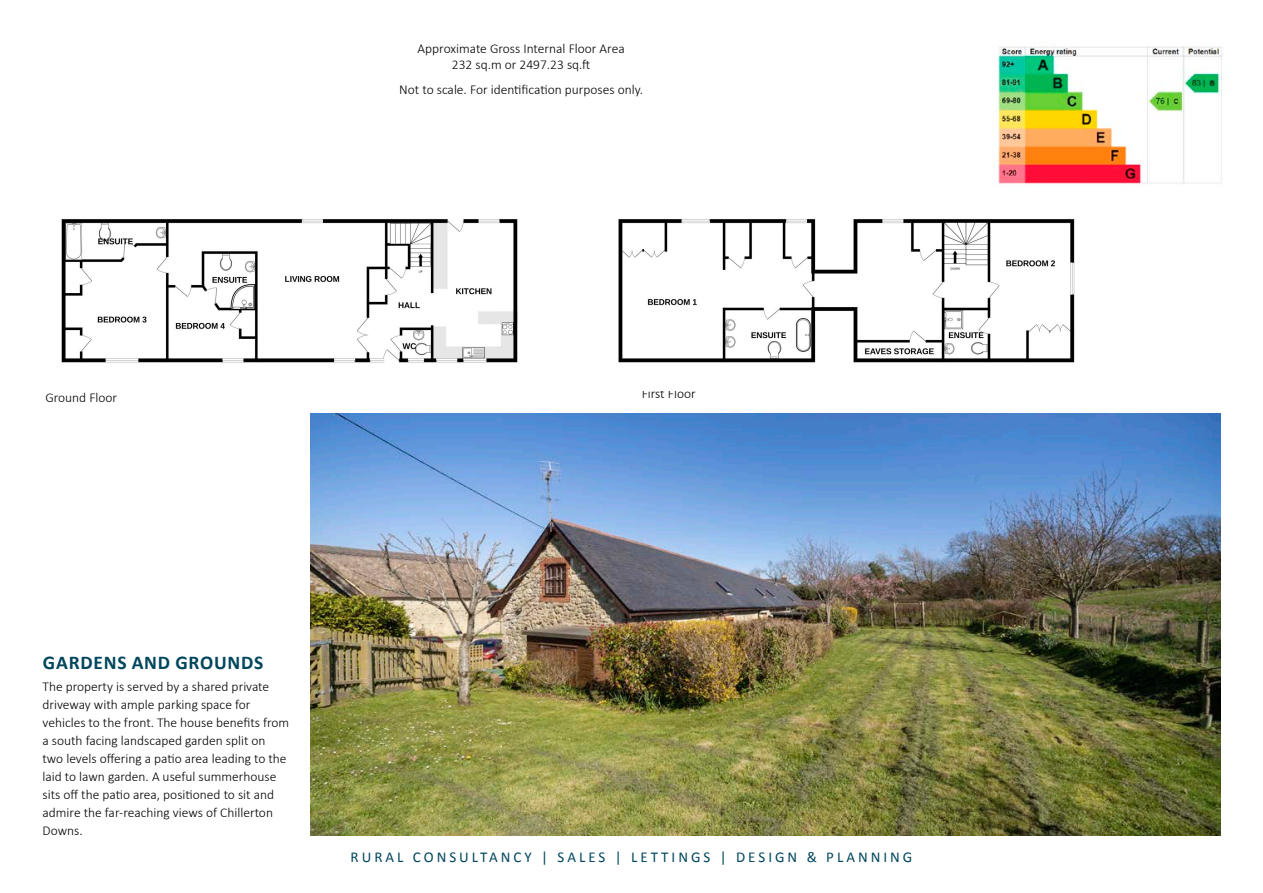
<style>
.page{position:relative;width:1263px;height:893px;background:#fff}
.page>*{position:absolute;margin:0;border:0;box-sizing:border-box;transform-origin:0 0}
.t1{font:700 19.5px "Calibri";letter-spacing:.04em;color:#00465c}
.t2{font:15px "Calibri";letter-spacing:.2em;color:#00465c}
.t3{font:300 13.5px/18px "Calibri";color:#000;text-align:center}
</style>
<div class="page">
<img style="left:997px;top:46px;width:225px;height:139px">
<img style="left:310px;top:413px;width:910px;height:422px">
<img style="left:61px;top:219px;width:1014px;height:144px">
<p class="t3" style="left:418px;top:39px;width:209px;line-height:16.2px">Approximate Gross Internal Floor Area<br>232 sq.m or 2497.23 sq.ft</p>
<p class="t3" style="left:399px;top:79px;width:245px">Not to scale. For identification purposes only.</p>
<p class="t3" style="left:45px;top:388px;width:73px">Ground Floor</p>
<p class="t3" style="left:642px;top:384px;width:56px">First Floor</p>
<h1 class="t1" style="left:43px;top:650px;width:222px">GARDENS AND GROUNDS</h1>
<p class="t3" style="left:43px;top:677px;width:248px;text-align:left">The property is served by a shared private driveway with ample parking space for vehicles to the front. The house benefits from a south facing landscaped garden split on two levels offering a patio area leading to the laid to lawn garden. A useful summerhouse sits off the patio area, positioned to sit and admire the far-reaching views of Chillerton Downs.</p>
<p class="t2" style="left:351px;top:847px;width:563px">RURAL CONSULTANCY | SALES | LETTINGS | DESIGN &amp; PLANNING</p>
</div>
